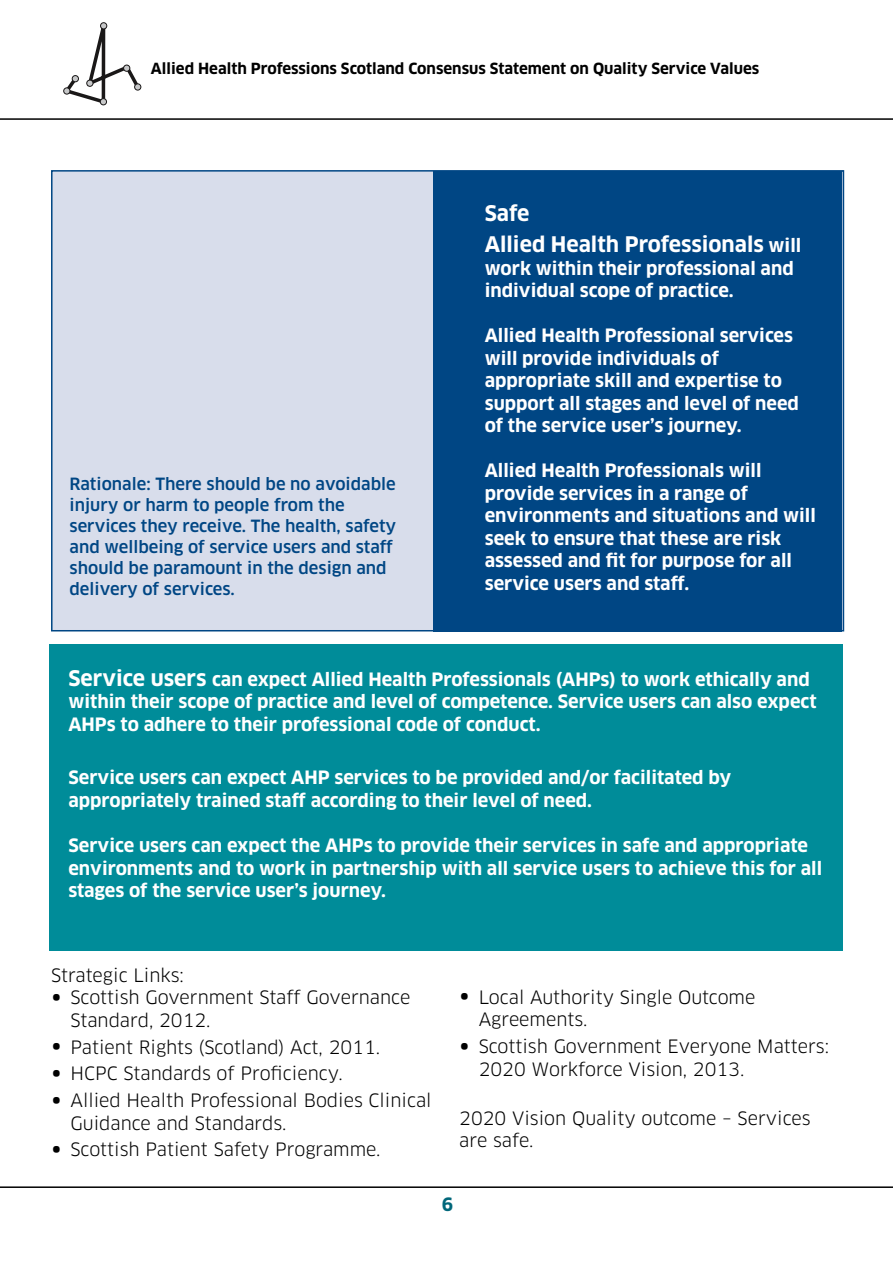
<style>
.page{position:relative;width:893px;height:1263px;background:#fff}
.page>*{position:absolute;margin:0;border:0;box-sizing:border-box;transform-origin:0 0}
.t1{font:700 21px/31px "Clan";color:#fff}
.t2{font:700 18px/22.5px "Clan";color:#fff}
.t3{font:18px/22.5px "Clan";color:#000}
.t4{font:700 18px "Clan";color:#00677a}
.t5{font:500 16.5px/21px "Clan";color:#004684}
.t6{font:700 15px "Clan";color:#000}
.s1{font-size:18px}
.s2{font-size:21px}
.s3{font-size:27px}
</style>
<div class="page">
<svg style="left:63px;top:22px;width:78px;height:83px"></svg>
<div style="left:72px;top:75px;width:7px;height:7px;border:1px solid #1a1818;border-radius:50%"></div>
<hr style="left:0;top:118px;width:893px;height:2px;background:#000">
<hr style="left:0;top:1186px;width:893px;height:2px;background:#000">
<div style="left:51px;top:170px;width:793px;height:461px;background:#d8ddeb;border:2px solid #004684"></div>
<div style="left:50px;top:644px;width:793px;height:306px;background:#008c99"></div>
<div style="left:434px;top:171px;width:408px;height:460px;background:#004684"></div>
<p class="t6" style="left:151px;top:60px;width:610px">Allied Health Professions Scotland Consensus Statement on Quality Service Values</p>
<p class="t5" style="left:70px;top:474px;width:328px">Rationale: There should be no avoidable injury or harm to people from the services they receive. The health, safety and wellbeing of service users and staff should be paramount in the design and delivery of services.</p>
<p class="t1" style="left:485px;top:198px;width:318px">Safe<br>Allied Health Professionals <span class="s1">will</span></p>
<p class="t2" style="left:485px;top:257px;width:311px">work within their professional and individual scope of practice.</p>
<p class="t2" style="left:485px;top:325px;width:316px">Allied Health Professional services will provide individuals of appropriate skill and expertise to support all stages and level of need of the service user’s journey.</p>
<p class="t2" style="left:485px;top:460px;width:333px">Allied Health Professionals will provide services in a range of environments and situations and will seek to ensure that these are risk assessed and fit for purpose for all service users and staff.</p>
<p class="t2" style="left:68px;top:668px;width:750px"><span class="s2">Service users</span> can expect Allied Health Professionals (AHPs) to work ethically and within their scope of practice and level of competence. Service users can also expect<br>AHPs to adhere to their professional code of conduct.</p>
<p class="t2" style="left:68px;top:767px;width:664px">Service users can expect AHP services to be provided and/or facilitated by appropriately trained staff according to their level of need.</p>
<p class="t2" style="left:68px;top:834px;width:755px">Service users can expect the AHPs to provide their services in safe and appropriate environments and to work in partnership with all service users to achieve this for all stages of the service user’s journey.</p>
<p class="t3" style="left:51px;top:964px;width:134px">Strategic Links:</p>
<p class="t3" style="left:71px;top:987px;width:341px;text-indent:-19px"><span class="s3">•</span> Scottish Government Staff Governance<br>Standard, 2012.</p>
<p class="t3" style="left:51px;top:1036px;width:331px"><span class="s3">•</span> Patient Rights (Scotland) Act, 2011.</p>
<p class="t3" style="left:51px;top:1063px;width:293px"><span class="s3">•</span> HCPC Standards of Proficiency.</p>
<p class="t3" style="left:71px;top:1089px;width:363px;text-indent:-19px"><span class="s3">•</span> Allied Health Professional Bodies Clinical<br>Guidance and Standards.</p>
<p class="t3" style="left:51px;top:1139px;width:331px"><span class="s3">•</span> Scottish Patient Safety Programme.</p>
<p class="t3" style="left:479px;top:986px;width:278px;text-indent:-19px"><span class="s3">•</span> Local Authority Single Outcome<br>Agreements.</p>
<p class="t3" style="left:479px;top:1035px;width:352px;text-indent:-19px"><span class="s3">•</span> Scottish Government Everyone Matters:<br>2020 Workforce Vision, 2013.</p>
<p class="t3" style="left:459px;top:1107px;width:353px">2020 Vision Quality outcome – Services are safe.</p>
<p class="t4" style="left:442px;top:1194px;width:13px">6</p>
</div>
